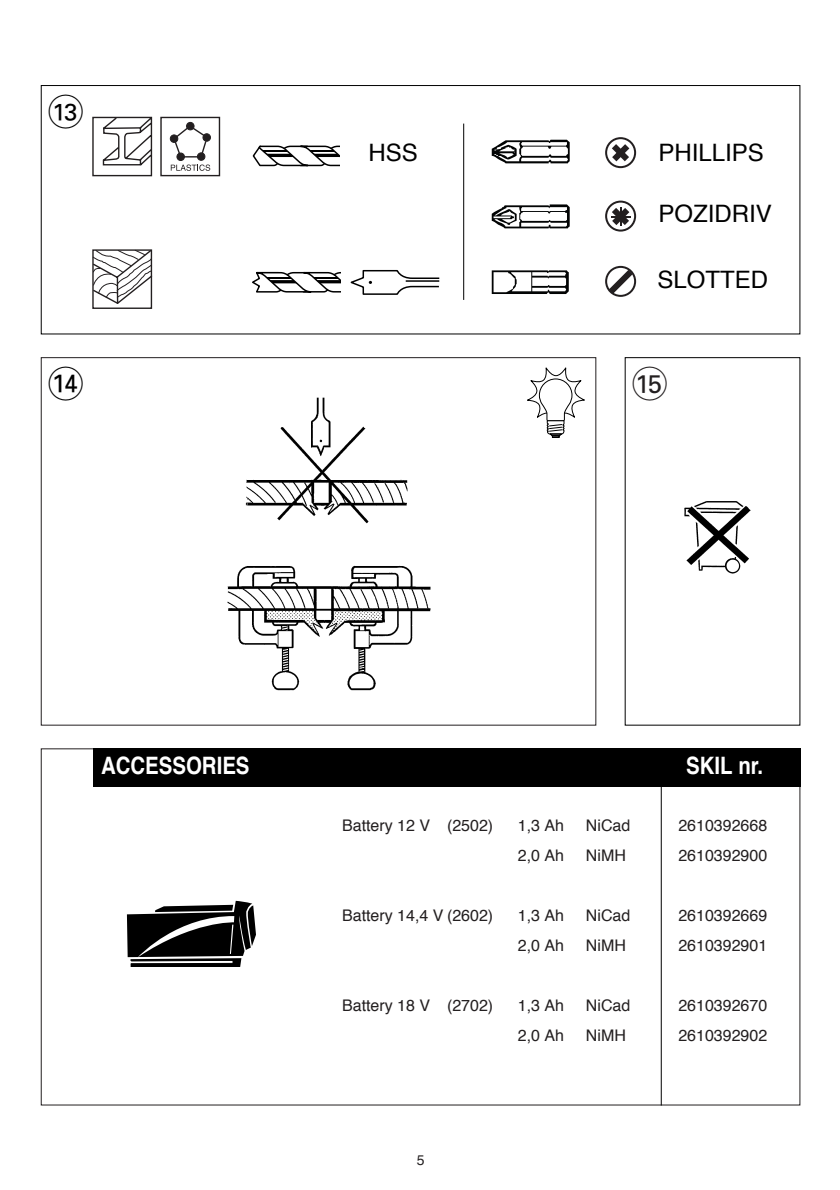
<style>
.page{position:relative;width:840px;height:1190px;background:#fff}
.page>*{position:absolute;margin:0;border:0;box-sizing:border-box;transform-origin:0 0}
.t1{font:36px "Audio One 1";color:#000}
.t2{font:36px "Audio One 1";color:#231f20}
.t3{font:24px "Helvetica";color:#000}
.t4{font:700 24px "Helvetica";color:#fff;scale:.85 1}
.t5{font:16px "Helvetica";color:#231f20}
.t6{font:14px "Helvetica";color:#231f20}
</style>
<div class="page">
<svg style="left:127px;top:901px;width:129px;height:66px"></svg>
<div style="left:93px;top:748px;width:707px;height:39px;background:#000"></div>
<hr style="left:661px;top:748px;width:1px;height:358px;background:#000">
<img style="left:227px;top:565px;width:204px;height:126px">
<img style="left:245px;top:397px;width:163px;height:127px">
<svg style="left:527px;top:367px;width:58px;height:71px"></svg>
<div style="left:41px;top:85px;width:759px;height:249px;border:1px solid #000"></div>
<svg style="left:92px;top:116px;width:61px;height:61px"></svg>
<svg style="left:94px;top:249px;width:59px;height:57px"></svg>
<div style="left:92px;top:249px;width:60px;height:60px;border:1px solid #231f20"></div>
<hr style="left:463px;top:124px;width:1px;height:176px;background:#000">
<div style="left:160px;top:117px;width:60px;height:59px;border:1px solid #231f20"></div>
<div style="left:203px;top:133px;width:8px;height:9px;background:#231f20;border:1px solid #231f20;border-radius:50%"></div>
<div style="left:170px;top:135px;width:8px;height:8px;background:#231f20;border:1px solid #231f20;border-radius:50%"></div>
<svg style="left:173px;top:124px;width:35px;height:35px"></svg>
<svg style="left:171px;top:165px;width:39px;height:6px"></svg>
<svg style="left:605px;top:137px;width:31px;height:31px"></svg>
<svg style="left:605px;top:201px;width:31px;height:31px"></svg>
<svg style="left:605px;top:266px;width:31px;height:31px"></svg>
<svg style="left:492px;top:139px;width:78px;height:24px"></svg>
<svg style="left:492px;top:204px;width:78px;height:25px"></svg>
<svg style="left:492px;top:270px;width:77px;height:24px"></svg>
<svg style="left:252px;top:145px;width:88px;height:22px"></svg>
<svg style="left:252px;top:269px;width:188px;height:26px"></svg>
<hr style="left:406px;top:280px;width:33px;height:2px;background:#000">
<img style="left:684px;top:501px;width:67px;height:73px">
<h1 class="t1" style="left:49px;top:95px;width:37px">#</h1>
<h1 class="t1" style="left:49px;top:367px;width:37px">$</h1>
<h2 class="t3" style="left:369px;top:142px;width:51px">HSS</h2>
<h2 class="t3" style="left:659px;top:143px;width:107px">PHILLIPS</h2>
<h2 class="t3" style="left:659px;top:203px;width:115px">POZIDRIV</h2>
<h2 class="t3" style="left:658px;top:270px;width:112px">SLOTTED</h2>
<h1 class="t2" style="left:633px;top:367px;width:37px">%</h1>
<h2 class="t4" style="left:101px;top:755px;width:176px">ACCESSORIES</h2>
<h2 class="t4" style="left:686px;top:755px;width:92px">SKIL nr.</h2>
<p class="t5" style="left:342px;top:818px;width:153px">Battery 12 V (2502)</p>
<p class="t5" style="left:518px;top:818px;width:48px">1,3 Ah</p>
<p class="t5" style="left:586px;top:818px;width:46px">NiCad</p>
<p class="t5" style="left:678px;top:818px;width:90px">2610392668</p>
<p class="t5" style="left:518px;top:848px;width:48px">2,0 Ah</p>
<p class="t5" style="left:586px;top:848px;width:41px">NiMH</p>
<p class="t5" style="left:678px;top:848px;width:90px">2610392900</p>
<p class="t5" style="left:342px;top:908px;width:153px">Battery 14,4 V (2602)</p>
<p class="t5" style="left:518px;top:908px;width:48px">1,3 Ah</p>
<p class="t5" style="left:586px;top:908px;width:46px">NiCad</p>
<p class="t5" style="left:678px;top:908px;width:90px">2610392669</p>
<p class="t5" style="left:518px;top:938px;width:48px">2,0 Ah</p>
<p class="t5" style="left:586px;top:938px;width:41px">NiMH</p>
<p class="t5" style="left:678px;top:938px;width:90px">2610392901</p>
<p class="t5" style="left:342px;top:998px;width:153px">Battery 18 V (2702)</p>
<p class="t5" style="left:518px;top:998px;width:48px">1,3 Ah</p>
<p class="t5" style="left:586px;top:998px;width:46px">NiCad</p>
<p class="t5" style="left:678px;top:998px;width:90px">2610392670</p>
<p class="t5" style="left:518px;top:1028px;width:48px">2,0 Ah</p>
<p class="t5" style="left:586px;top:1028px;width:41px">NiMH</p>
<p class="t5" style="left:678px;top:1028px;width:90px">2610392902</p>
<p class="t6" style="left:417px;top:1154px;width:9px">5</p>
</div>
